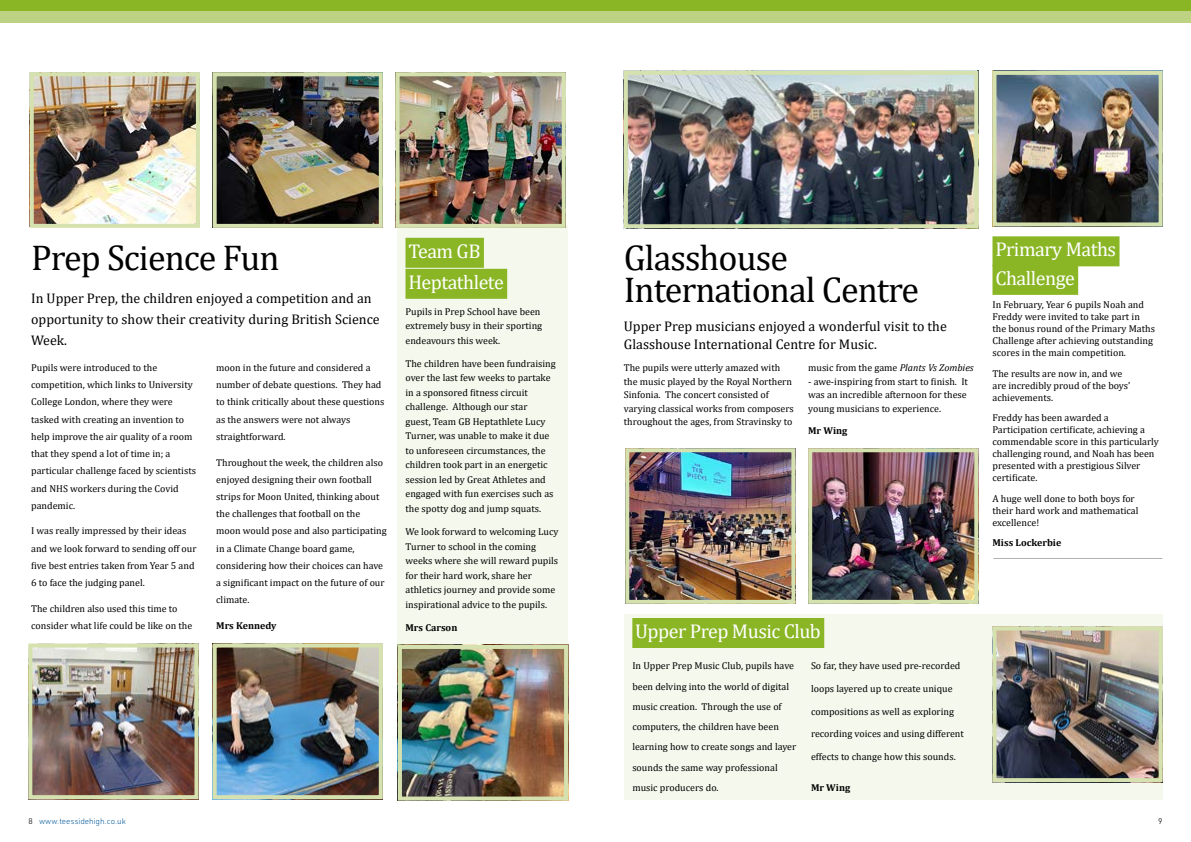
<style>
.page{position:relative;width:1191px;height:842px;background:#fff}
.page>*{position:absolute;margin:0;border:0;box-sizing:border-box;transform-origin:0 0}
.t1{font:36px/31.6px "Cambria";letter-spacing:-.025em;color:#000}
.t2{font:20px/28.5px "Cambria";letter-spacing:-.025em;color:#fff}
.t3{font:14px/21.2px "Cambria";color:#000}
.t4{font:10px/17.2px "Cambria";color:#000}
.t5{font:700 10px "Cambria";color:#000}
.t6{font:300 8px "URWDIN";color:#075b9c}
.t7{font:300 8px "URWDIN";color:#000}
.s1{font-style:italic}
.s2{color:#000}
</style>
<div class="page">
<div style="left:0;top:0;width:595px;height:11px;background:#8ab625"></div>
<div style="left:0;top:11px;width:595px;height:12px;background:#bed283"></div>
<div style="left:595px;top:0;width:596px;height:11px;background:#8ab625"></div>
<div style="left:595px;top:11px;width:596px;height:12px;background:#bed283"></div>
<div style="left:624px;top:614px;width:538px;height:185px;background:#f5f8ed"></div>
<div style="left:632px;top:618px;width:192px;height:30px;background:#8ab625"></div>
<div style="left:992px;top:236px;width:127px;height:30px;background:#8ab625"></div>
<div style="left:992px;top:265px;width:86px;height:30px;background:#8ab625"></div>
<img style="left:218px;top:77px;width:160px;height:146px">
<div style="left:213px;top:72px;width:170px;height:156px;border:4px solid #d5e1af"></div>
<img style="left:629px;top:76px;width:344px;height:147px">
<div style="left:624px;top:71px;width:354px;height:157px;border:4px solid #d5e1af"></div>
<img style="left:630px;top:453px;width:160px;height:146px">
<div style="left:625px;top:448px;width:170px;height:156px;border:4px solid #d5e1af"></div>
<img style="left:813px;top:453px;width:160px;height:146px">
<div style="left:808px;top:448px;width:170px;height:156px;border:4px solid #d5e1af"></div>
<img style="left:997px;top:76px;width:160px;height:145px">
<div style="left:992px;top:71px;width:170px;height:155px;border:4px solid #d5e1af"></div>
<hr style="left:993px;top:558px;width:169px;height:1px;background:#b3b2b2">
<img style="left:997px;top:631px;width:160px;height:146px">
<div style="left:992px;top:626px;width:170px;height:156px;border:4px solid #d5e1af"></div>
<div style="left:397px;top:225px;width:170px;height:574px;background:#f5f8ed"></div>
<div style="left:405px;top:238px;width:79px;height:30px;background:#8ab625"></div>
<div style="left:405px;top:269px;width:102px;height:30px;background:#8ab625"></div>
<img style="left:400px;top:77px;width:161px;height:146px">
<div style="left:395px;top:72px;width:171px;height:156px;border:4px solid #d5e1af"></div>
<img style="left:33px;top:648px;width:160px;height:146px">
<div style="left:28px;top:643px;width:170px;height:156px;border:4px solid #d5e1af"></div>
<img style="left:218px;top:648px;width:160px;height:146px">
<div style="left:213px;top:643px;width:170px;height:156px;border:4px solid #d5e1af"></div>
<img style="left:35px;top:77px;width:160px;height:146px">
<div style="left:30px;top:72px;width:170px;height:156px;border:4px solid #d5e1af"></div>
<img style="left:403px;top:650px;width:160px;height:145px">
<div style="left:398px;top:645px;width:170px;height:155px;border:4px solid #d5e1af"></div>
<h2 class="t2" style="left:408px;top:235px;width:97px;line-height:31px">Team GB<br>Heptathlete</h2>
<p class="t4" style="left:405px;top:304px;width:138px;line-height:14.5px">Pupils in Prep School have been extremely busy in their sporting endeavours this week.</p>
<p class="t4" style="left:405px;top:356px;width:152px;line-height:14.5px">The children have been fundraising over the last few weeks to partake in a sponsored fitness circuit challenge. Although our star<br>guest, Team GB Heptathlete Lucy<br>Turner, was unable to make it due to unforeseen circumstances, the children took part in an energetic session led by Great Athletes and engaged with fun exercises such as the spotty dog and jump squats.</p>
<p class="t4" style="left:405px;top:524px;width:154px;line-height:14.5px">We look forward to welcoming Lucy Turner to school in the coming weeks where she will reward pupils for their hard work, share her athletics journey and provide some inspirational advice to the pupils.</p>
<p class="t5" style="left:405px;top:620px;width:53px">Mrs Carson</p>
<h1 class="t1" style="left:624px;top:242px;width:297px">Glasshouse<br>International Centre</h1>
<h3 class="t3" style="left:624px;top:317px;width:324px;line-height:17.7px">Upper Prep musicians enjoyed a wonderful visit to the<br>Glasshouse International Centre for Music.</h3>
<p class="t4" style="left:624px;top:361px;width:172px;line-height:13.7px">The pupils were utterly amazed with the music played by the Royal Northern Sinfonia. The concert consisted of varying classical works from composers throughout the ages, from Stravinsky to</p>
<p class="t4" style="left:808px;top:359px;width:167px">music from the game <span class="s1">Plants Vs Zombies</span></p>
<h1 class="t1" style="left:31px;top:242px;width:250px">Prep Science Fun</h1>
<h3 class="t3" style="left:31px;top:287px;width:350px">In Upper Prep, the children enjoyed a competition and an opportunity to show their creativity during British Science<br>Week.</h3>
<p class="t4" style="left:31px;top:359px;width:166px">Pupils were introduced to the competition, which links to University<br>College London, where they were tasked with creating an invention to help improve the air quality of a room that they spend a lot of time in; a particular challenge faced by scientists and NHS workers during the Covid pandemic.</p>
<p class="t4" style="left:31px;top:522px;width:167px">I was really impressed by their ideas and we look forward to sending off our five best entries taken from Year 5 and 6 to face the judging panel.</p>
<p class="t4" style="left:31px;top:600px;width:163px">The children also used this time to consider what life could be like on the</p>
<p class="t4" style="left:216px;top:359px;width:170px">moon in the future and considered a number of debate questions. They had to think critically about these questions as the answers were not always straightforward.</p>
<p class="t4" style="left:216px;top:453px;width:172px">Throughout the week, the children also enjoyed designing their own football strips for Moon United, thinking about the challenges that football on the moon would pose and also participating in a Climate Change board game, considering how their choices can have a significant impact on the future of our climate.</p>
<p class="t5" style="left:216px;top:618px;width:62px">Mrs Kennedy</p>
<h2 class="t2" style="left:635px;top:617px;width:187px">Upper Prep Music Club</h2>
<p class="t4" style="left:632px;top:656px;width:165px;line-height:20.2px">In Upper Prep Music Club, pupils have been delving into the world of digital music creation. Through the use of computers, the children have been learning how to create songs and layer sounds the same way professional music producers do.</p>
<p class="t4" style="left:811px;top:657px;width:151px">So far, they have used pre-recorded</p>
<p class="t4" style="left:808px;top:374px;width:161px;line-height:13.7px;text-align:justify">- awe-inspiring from start to finish. It was an incredible afternoon for these young musicians to experience.</p>
<p class="t5" style="left:808px;top:423px;width:41px">Mr Wing</p>
<p class="t4" style="left:811px;top:680px;width:143px">loops layered up to create unique</p>
<p class="t4" style="left:811px;top:703px;width:145px">compositions as well as exploring</p>
<p class="t4" style="left:811px;top:725px;width:154px">recording voices and using different</p>
<p class="t4" style="left:811px;top:748px;width:146px">effects to change how this sounds.</p>
<p class="t5" style="left:811px;top:780px;width:41px">Mr Wing</p>
<h2 class="t2" style="left:995px;top:235px;width:122px">Primary Maths<br>Challenge</h2>
<p class="t4" style="left:992px;top:299px;width:164px;line-height:12px">In February, Year 6 pupils Noah and Freddy were invited to take part in the bonus round of the Primary Maths Challenge after achieving outstanding scores in the main competition.</p>
<p class="t4" style="left:992px;top:367px;width:139px;line-height:12px">The results are now in, and we are incredibly proud of the boys’ achievements.</p>
<p class="t4" style="left:992px;top:412px;width:168px;line-height:12px">Freddy has been awarded a<br>Participation certificate, achieving a commendable score in this particularly challenging round, and Noah has been presented with a prestigious Silver certificate.</p>
<p class="t4" style="left:992px;top:492px;width:148px;line-height:12px">A huge well done to both boys for their hard work and mathematical excellence!</p>
<p class="t5" style="left:992px;top:536px;width:70px">Miss Lockerbie</p>
<p class="t6" style="left:28px;top:815px;width:99px"><span class="s2">8</span> www.teessidehigh.co.uk</p>
<p class="t7" style="left:1158px;top:815px;width:6px">9</p>
</div>
